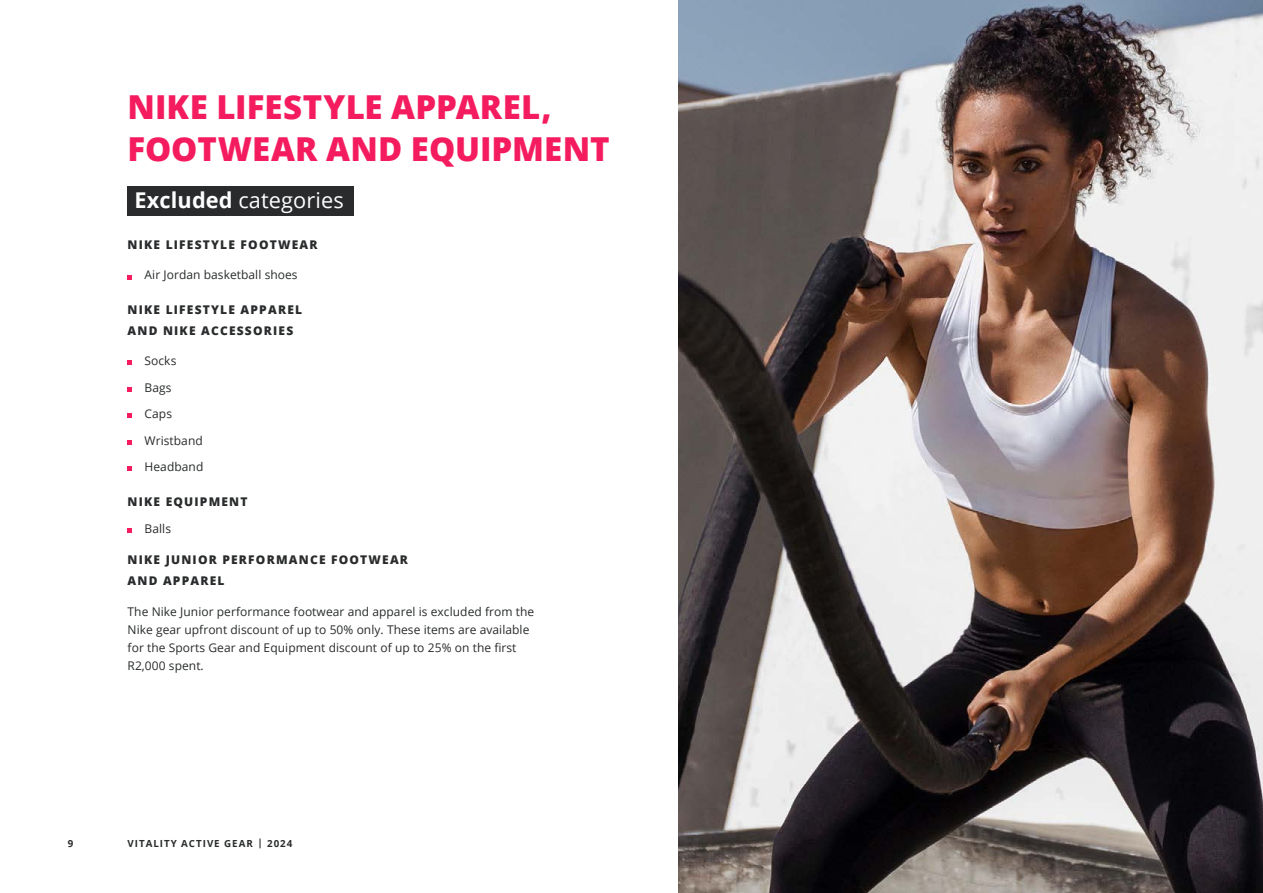
<style>
.page{position:relative;width:1263px;height:893px;background:#fff}
.page>*{position:absolute;margin:0;border:0;box-sizing:border-box;transform-origin:0 0}
.t1{font:800 33px/42px "Open Sans";color:#f41c5e}
.t2{font:21.75px "Open Sans";letter-spacing:.005em;color:#fff}
.t3{font:12px/18px "Open Sans";letter-spacing:.005em;color:#292b2c}
.t4{font:800 12px/20.5px "Open Sans";letter-spacing:.1em;color:#292b2c}
.t5{font:700 9.75px "Open Sans";letter-spacing:.1em;color:#292b2c}
.s1{font-weight:700}
</style>
<div class="page">
<svg style="left:128px;top:275px;width:4px;height:4px"></svg>
<svg style="left:128px;top:360px;width:4px;height:5px"></svg>
<svg style="left:128px;top:387px;width:4px;height:4px"></svg>
<svg style="left:128px;top:413px;width:4px;height:5px"></svg>
<svg style="left:128px;top:440px;width:4px;height:4px"></svg>
<svg style="left:128px;top:466px;width:4px;height:5px"></svg>
<svg style="left:128px;top:528px;width:4px;height:5px"></svg>
<img style="left:679px;top:0;width:584px;height:893px">
<div style="left:128px;top:186px;width:226px;height:30px;background:#292b2c"></div>
<h1 class="t1" style="left:128px;top:84px;width:483px">NIKE LIFESTYLE APPAREL,<br>FOOTWEAR AND EQUIPMENT</h1>
<h2 class="t2" style="left:135px;top:185px;width:211px"><span class="s1">Excluded</span> categories</h2>
<p class="t4" style="left:128px;top:234px;width:192px">NIKE LIFESTYLE FOOTWEAR</p>
<p class="t3" style="left:145px;top:266px;width:155px">Air Jordan basketball shoes</p>
<p class="t4" style="left:128px;top:299px;width:176px">NIKE LIFESTYLE APPAREL<br>AND NIKE ACCESSORIES</p>
<p class="t3" style="left:145px;top:351px;width:33px">Socks</p>
<p class="t3" style="left:145px;top:378px;width:28px">Bags</p>
<p class="t3" style="left:145px;top:404px;width:29px">Caps</p>
<p class="t3" style="left:145px;top:431px;width:60px">Wristband</p>
<p class="t3" style="left:145px;top:457px;width:60px">Headband</p>
<p class="t4" style="left:128px;top:491px;width:122px">NIKE EQUIPMENT</p>
<p class="t3" style="left:145px;top:519px;width:28px">Balls</p>
<p class="t4" style="left:128px;top:549px;width:282px;line-height:21px">NIKE JUNIOR PERFORMANCE FOOTWEAR<br>AND APPAREL</p>
<p class="t3" style="left:128px;top:602px;width:408px">The Nike Junior performance footwear and apparel is excluded from the Nike gear upfront discount of up to 50% only. These items are available for the Sports Gear and Equipment discount of up to 25% on the first R2,000 spent.</p>
<p class="t5" style="left:68px;top:837px;width:7px">9</p>
<p class="t5" style="left:128px;top:837px;width:166px">VITALITY ACTIVE GEAR | 2024</p>
</div>
